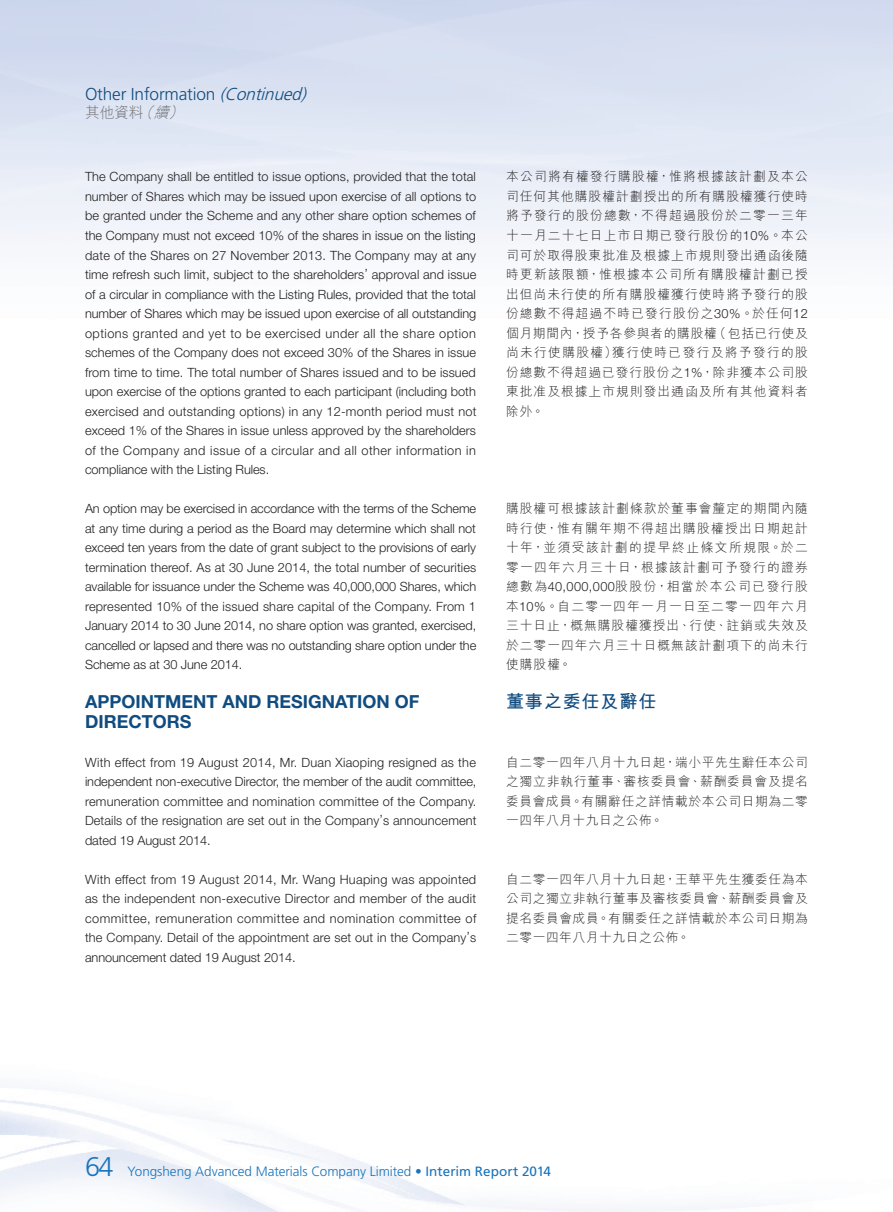
<style>
.page{position:relative;width:893px;height:1212px;background:#fff}
.page>*{position:absolute;margin:0;border:0;box-sizing:border-box;transform-origin:0 0}
.Heading_1{font:700 18px/19.5px "Helvetica Neue LT Std";color:#104c80}
.Heading_1-2{font:700 18px "M Hei HK";letter-spacing:.05em;color:#104c80}
.t1{font:300 17.25px "Frutiger LT Std";letter-spacing:-.01em;color:#104c80}
.t2{font:300 15px "M Hei HK";color:#6c6d70}
.t3{font:300 13.5px "Frutiger LT Std";letter-spacing:-.005em;color:#1974bb}
.Body_Text{font:300 12.75px/19.5px "Helvetica Neue LT Std";letter-spacing:-.005em;color:#231f20;text-align:justify}
.C_Body_Text{font:300 12.75px/19.5px "M Hei HK";letter-spacing:.08em;color:#231f20;text-align:justify}
.Body_Text-2{font:300 12.75px/19.5px "M Hei HK";letter-spacing:.045em;color:#231f20;text-align:justify}
.s1{font-style:italic}
.s2{font-family:"Helvetica Neue LT Std"}
.s3{font-size:27px}
.s4{font-weight:400}
</style>
<div class="page">
<h2 class="t1" style="left:85px;top:84px;width:227px">Other Information <span class="s1">(Continued)</span></h2>
<p class="t2" style="left:85px;top:105px;width:104px">其他資料<span class="s1">（續）</span></p>
<p class="Body_Text" style="left:85px;top:167px;width:393px">The Company shall be entitled to issue options, provided that the total number of Shares which may be issued upon exercise of all options to be granted under the Scheme and any other share option schemes of the Company must not exceed 10% of the shares in issue on the listing date of the Shares on 27 November 2013. The Company may at any time refresh such limit, subject to the shareholders’ approval and issue of a circular in compliance with the Listing Rules, provided that the total number of Shares which may be issued upon exercise of all outstanding options granted and yet to be exercised under all the share option schemes of the Company does not exceed 30% of the Shares in issue from time to time. The total number of Shares issued and to be issued upon exercise of the options granted to each participant (including both exercised and outstanding options) in any 12-month period must not exceed 1% of the Shares in issue unless approved by the shareholders of the Company and issue of a circular and all other information in compliance with the Listing Rules.</p>
<p class="Body_Text" style="left:85px;top:498px;width:393px">An option may be exercised in accordance with the terms of the Scheme at any time during a period as the Board may determine which shall not exceed ten years from the date of grant subject to the provisions of early</p>
<p class="Body_Text" style="left:85px;top:557px;width:393px">termination thereof. As at 30 June 2014, the total number of securities available for issuance under the Scheme was 40,000,000 Shares, which represented 10% of the issued share capital of the Company. From 1<br>January 2014 to 30 June 2014, no share option was granted, exercised, cancelled or lapsed and there was no outstanding share option under the Scheme as at 30 June 2014.</p>
<p class="Heading_1" style="left:85px;top:691px;width:336px">APPOINTMENT AND RESIGNATION OF<br>DIRECTORS</p>
<p class="Body_Text" style="left:85px;top:752px;width:393px">With effect from 19 August 2014, Mr. Duan Xiaoping resigned as the independent non-executive Director, the member of the audit committee, remuneration committee and nomination committee of the Company.<br>Details of the resignation are set out in the Company’s announcement dated 19 August 2014.</p>
<p class="Body_Text" style="left:85px;top:869px;width:393px">With effect from 19 August 2014, Mr. Wang Huaping was appointed as the independent non-executive Director and member of the audit committee, remuneration committee and nomination committee of the Company. Detail of the appointment are set out in the Company’s announcement dated 19 August 2014.</p>
<p class="C_Body_Text" style="left:506px;top:167px;width:303px">本公司將有權發行購股權，惟將根據該計劃及本公司任何其他購股權計劃授出的所有購股權獲行使時將予發行的股份總數，不得超過股份於二零一三年十一月二十七日上市日期已發行股份的<span class="s2">10%</span>。本公司可於取得股東批准及根據上市規則發出通函後隨時更新該限額，惟根據本公司所有購股權計劃已授出但尚未行使的所有購股權獲行使時將予發行的股份總數不得超過不時已發行股份之<span class="s2">30%</span>。於任何<span class="s2">12</span>個月期間內，授予各參與者的購股權（包括已行使及尚未行使購股權）獲行使時已發行及將予發行的股份總數不得超過已發行股份之<span class="s2">1%</span>，除非獲本公司股東批准及根據上市規則發出通函及所有其他資料者除外。</p>
<p class="C_Body_Text" style="left:506px;top:498px;width:303px">購股權可根據該計劃條款於董事會釐定的期間內隨時行使，惟有關年期不得超出購股權授出日期起計十年，並須受該計劃的提早終止條文所規限。於二零一四年六月三十日，根據該計劃可予發行的證券總數為<span class="s2">40,000,000</span>股股份，相當於本公司已發行股本<span class="s2">10%</span>。自二零一四年一月一日至二零一四年六月三十日止，概無購股權獲授出、行使、註銷或失效及於二零一四年六月三十日概無該計劃項下的尚未行使購股權。</p>
<p class="Heading_1-2" style="left:506px;top:688px;width:152px">董事之委任及辭任</p>
<p class="Body_Text-2" style="left:506px;top:752px;width:303px">自二零一四年八月十九日起，端小平先生辭任本公司之獨立非執行董事、審核委員會、薪酬委員會及提名委員會成員。有關辭任之詳情載於本公司日期為二零一四年八月十九日之公佈。</p>
<p class="Body_Text-2" style="left:506px;top:869px;width:303px">自二零一四年八月十九日起，王華平先生獲委任為本公司之獨立非執行董事及審核委員會、薪酬委員會及提名委員會成員。有關委任之詳情載於本公司日期為二零一四年八月十九日之公佈。</p>
<p class="t3" style="left:85px;top:1164px;width:468px"><span class="s3">64</span> Yongsheng Advanced Materials Company Limited • <span class="s4">Interim Report 2014</span></p>
</div>
